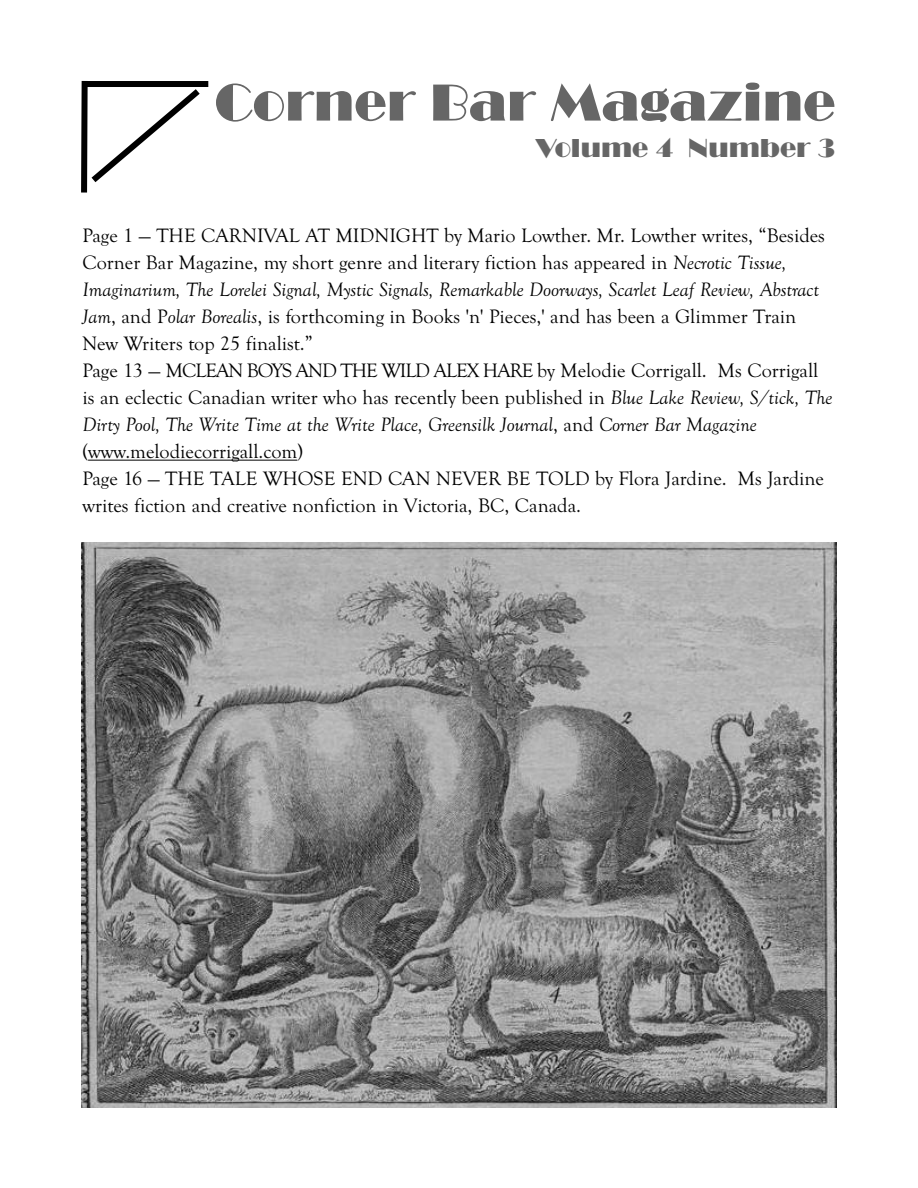
<style>
.page{position:relative;width:918px;height:1188px;background:#fff}
.page>*{position:absolute;margin:0;border:0;box-sizing:border-box;transform-origin:0 0}
.t1{font:54px "Broadway";color:#666}
.t2{font:27px "Broadway";color:#666}
.t3{font:20.1px/27px "Goudy Old Style T";color:#000}
.s1{font-style:italic}
</style>
<div class="page">
<div style="left:86px;top:81px;width:122px;height:6px;background:#000"></div>
<svg style="left:81px;top:80px;width:119px;height:113px"></svg>
<hr style="left:88px;top:460px;width:209px;height:1px;background:#000">
<img style="left:81px;top:542px;width:756px;height:565px">
<h1 class="t1" style="left:215px;top:70px;width:622px">Corner Bar Magazine</h1>
<h2 class="t2" style="left:535px;top:131px;width:302px">Volume 4 Number 3</h2>
<p class="t3" style="left:82px;top:222px;width:751px">Page 1 — THE CARNIVAL AT MIDNIGHT by Mario Lowther. Mr. Lowther writes, “Besides Corner Bar Magazine, my short genre and literary fiction has appeared in <span class="s1">Necrotic Tissue, Imaginarium, The Lorelei Signal, Mystic Signals, Remarkable Doorways, Scarlet Leaf Review, Abstract Jam</span>, and P<span class="s1">olar Borealis</span>, is forthcoming in Books 'n' Pieces,' and has been a Glimmer Train New Writers top 25 finalist.”<br>Page 13 — MCLEAN BOYS AND THE WILD ALEX HARE by Melodie Corrigall. Ms Corrigall is an eclectic Canadian writer who has recently been published in <span class="s1">Blue Lake Review, S/tick, The Dirty Pool, The Write Time at the Write Place, Greensilk Journal</span>, and <span class="s1">Corner Bar Magazine </span>(www.melodiecorrigall.com)<br>Page 16 — THE TALE WHOSE END CAN NEVER BE TOLD by Flora Jardine. Ms Jardine writes fiction and creative nonfiction in Victoria, BC, Canada.</p>
</div>
